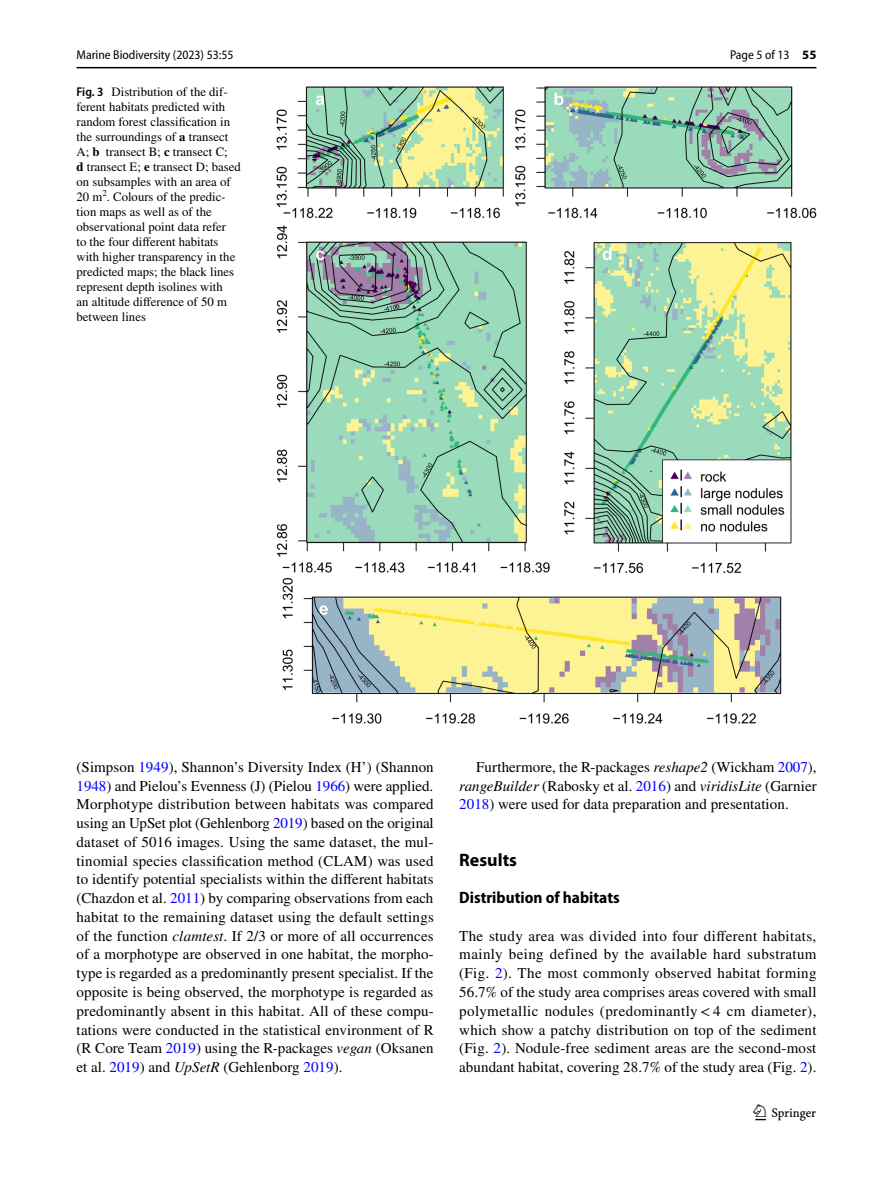
<style>
.page{position:relative;width:893px;height:1187px;background:#fff}
.page>*{position:absolute;margin:0;border:0;box-sizing:border-box;transform-origin:0 0}
.t1{font:22.5px "Springnew Regular 3";color:#000}
.t2{font:700 18px "Myriad Pro";color:#000}
.t3{font:700 semi-condensed 16.5px "Myriad Pro";color:#000}
.t4{font:15px/18.8px "STIX";letter-spacing:.005em;color:#000;text-align:justify}
.t5{font:12.75px/15px "STIX";color:#000}
.t6{font:semi-condensed 12.75px "Myriad Pro";color:#000}
.s1{font-family:"Myriad Pro";font-weight:600;font-stretch:semi-condensed}
.s2{font-weight:700}
.s3{font-weight:700;font-stretch:normal}
.s4{color:#00f}
.s5{font-style:italic}
</style>
<div class="page">
<hr style="left:77px;top:67px;width:739px;height:1px;background:#000">
<img style="left:276px;top:87px;width:540px;height:636px">
<p class="t6" style="left:77px;top:48px;width:158px">Marine Biodiversity (2023) 53:55</p>
<p class="t5" style="left:77px;top:85px;width:166px"><span class="s1">Fig. 3</span> Distribution of the dif&shy;ferent habitats predicted with random forest classification in the surroundings of <span class="s2">a</span> transect<br>A; <span class="s2">b</span> transect B; <span class="s2">c</span> transect C;<br><span class="s2">d</span> transect E; <span class="s2">e</span> transect D; based on subsamples with an area of<br>20 m<sup>2</sup>. Colours of the predic&shy;tion maps as well as of the observational point data refer<br>to the four different habitats with higher transparency in the predicted maps; the black lines represent depth isolines with<br>an altitude difference of 50 m between lines</p>
<p class="t6" style="left:730px;top:48px;width:88px">Page 5 of 13 <span class="s3">55</span></p>
<p class="t4" style="left:77px;top:758px;width:359px">(Simpson <span class="s4">1949</span>), Shannon’s Diversity Index (H’) (Shannon <span class="s4">1948</span>) and Pielou’s Evenness (J) (Pielou <span class="s4">1966</span>) were applied.<br>Morphotype distribution between habitats was compared using an UpSet plot (Gehlenborg <span class="s4">2019</span>) based on the original dataset of 5016 images. Using the same dataset, the mul&shy;tinomial species classification method (CLAM) was used to identify potential specialists within the different habitats (Chazdon et al. <span class="s4">2011</span>) by comparing observations from each habitat to the remaining dataset using the default settings of the function <span class="s5">clamtest</span>. If 2/3 or more of all occurrences of a morphotype are observed in one habitat, the morpho&shy;type is regarded as a predominantly present specialist. If the opposite is being observed, the morphotype is regarded as predominantly absent in this habitat. All of these compu&shy;tations were conducted in the statistical environment of R (R Core Team <span class="s4">2019</span>) using the R-packages <span class="s5">vegan</span> (Oksanen et al. <span class="s4">2019</span>) and <span class="s5">UpSetR</span> (Gehlenborg <span class="s4">2019</span>).</p>
<p class="t4" style="left:459px;top:758px;width:359px;text-indent:17px">Furthermore, the R-packages <span class="s5">reshape2</span> (Wickham <span class="s4">2007</span>), <span class="s5">rangeBuilder</span> (Rabosky et al. <span class="s4">2016</span>) and <span class="s5">viridisLite</span> (Garnier <span class="s4">2018</span>) were used for data preparation and presentation.</p>
<p class="t2" style="left:459px;top:847px;width:59px">Results</p>
<p class="t3" style="left:459px;top:888px;width:162px">Distribution of habitats</p>
<p class="t4" style="left:459px;top:927px;width:359px">The study area was divided into four different habitats, mainly being defined by the available hard substratum (Fig. <span class="s4">2</span>). The most commonly observed habitat forming 56.7% of the study area comprises areas covered with small polymetallic nodules (predominantly &lt; 4 cm diameter), which show a patchy distribution on top of the sediment (Fig. <span class="s4">2</span>). Nodule-free sediment areas are the second-most abundant habitat, covering 28.7% of the study area (Fig. <span class="s4">2</span>).</p>
<h1 class="t1" style="left:755px;top:1104px;width:62px">1 3</h1>
</div>
